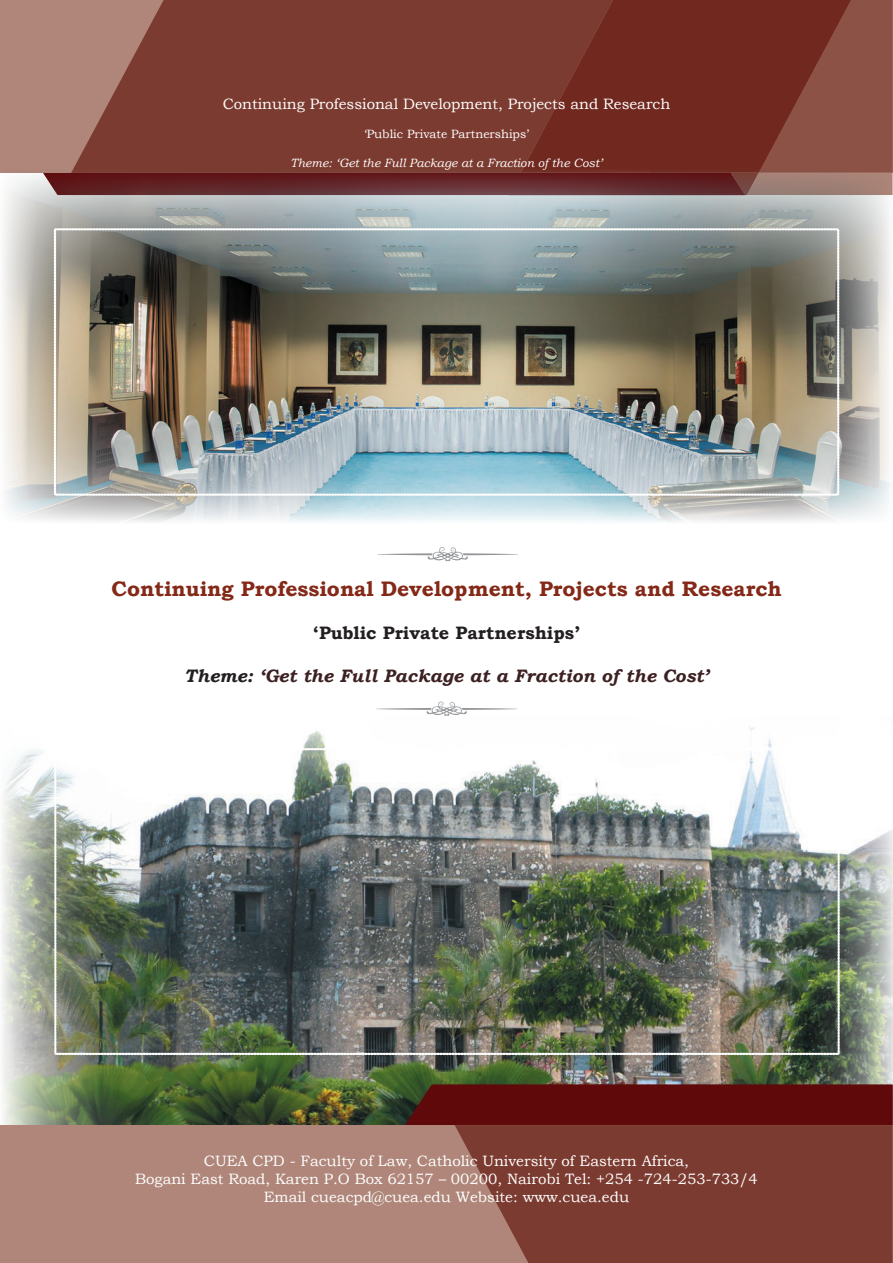
<style>
.page{position:relative;width:893px;height:1263px;background:#fff}
.page>*{position:absolute;margin:0;border:0;box-sizing:border-box;transform-origin:0 0}
.t1{font:700 21px "Bookman Old Style";color:#842817}
.t2{font:italic 700 18px "Bookman Old Style";color:#3d2122}
.t3{font:700 18px "Bookman Old Style";color:#231f20}
.t4{font:15px/18px "Bookman Old Style";color:#fff;text-align:center}
.t5{font:italic 12px "Bookman Old Style";color:#fff}
.t6{font:12px "Bookman Old Style";color:#fff}
.s1{color:#231f20}
</style>
<div class="page">
<img style="left:2px;top:726px;width:891px;height:399px">
<div style="left:0;top:0;width:892px;height:173px;background:#af8679"></div>
<svg style="left:73px;top:0;width:820px;height:169px;background:#824439"></svg>
<svg style="left:521px;top:0;width:330px;height:169px;background:#763126"></svg>
<img style="left:315px;top:1085px;width:118px;height:40px">
<div style="left:0;top:1125px;width:892px;height:138px;background:#af8679"></div>
<div style="left:433px;top:1085px;width:459px;height:40px;background:#5f090b"></div>
<svg style="left:455px;top:1125px;width:438px;height:138px;background:#804136"></svg>
<img style="left:3px;top:169px;width:890px;height:353px">
<svg style="left:377px;top:547px;width:141px;height:14px"></svg>
<svg style="left:376px;top:701px;width:141px;height:15px"></svg>
<img style="left:54px;top:228px;width:785px;height:267px">
<img style="left:55px;top:748px;width:784px;height:307px">
<p class="t4" style="left:223px;top:95px;width:449px">Continuing Professional Development, Projects and Research</p>
<p class="t6" style="left:364px;top:126px;width:166px">‘Public Private Partnerships’</p>
<p class="t5" style="left:290px;top:155px;width:314px">Theme: ‘Get the Full Package at a Fraction of the Cost’</p>
<h1 class="t1" style="left:111px;top:573px;width:672px">Continuing Professional Development, Projects and Research</h1>
<p class="t3" style="left:313px;top:620px;width:268px">‘Public Private Partnerships’</p>
<p class="t2" style="left:184px;top:663px;width:526px"><span class="s1">Theme:</span> ‘Get the Full Package at a Fraction of the Cost’</p>
<p class="t4" style="left:135px;top:1152px;width:624px">CUEA CPD - Faculty of Law, Catholic University of Eastern Africa,<br>Bogani East Road, Karen P.O Box 62157 – 00200, Nairobi Tel: +254 -724-253-733/4<br>Email cueacpd@cuea.edu Website: www.cuea.edu</p>
</div>
